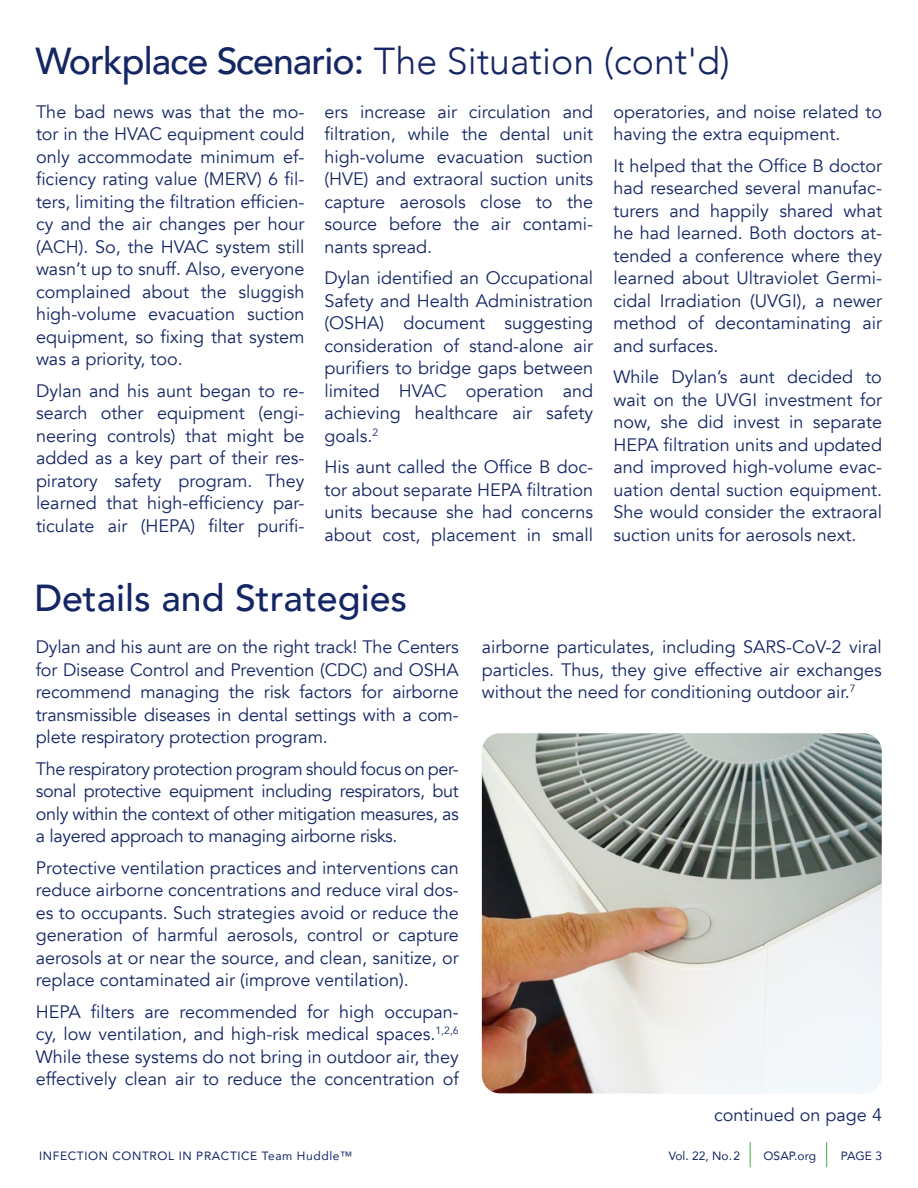
<style>
.page{position:relative;width:918px;height:1188px;background:#fff}
.page>*{position:absolute;margin:0;border:0;box-sizing:border-box;transform-origin:0 0}
.Header_26pt{font:300 37.5px "Avenir";color:#152664}
.Header_26pt-2{font:500 37.5px "Avenir";color:#152664}
.Body_Copy_Justified{font:18px/22.5px "Avenir";color:#152664;text-align:justify}
.t1{font:12px "Avenir";letter-spacing:.05em;color:#152664}
.s1{font-weight:500}
</style>
<div class="page">
<svg style="left:750px;top:1142px;width:1px;height:25px"></svg>
<svg style="left:826px;top:1142px;width:1px;height:25px"></svg>
<img style="left:482px;top:733px;width:400px;height:360px">
<p class="Header_26pt" style="left:36px;top:39px;width:696px"><span class="s1">Workplace Scenario:</span> The Situation (cont'd)</p>
<p class="Body_Copy_Justified" style="left:36px;top:101px;width:270px">The bad news was that the mo&shy;tor in the HVAC equipment could only accommodate minimum ef&shy;ficiency rating value (MERV) 6 fil&shy;ters, limiting the filtration efficien&shy;cy and the air changes per hour (ACH). So, the HVAC system still wasn’t up to snuff. Also, everyone complained about the sluggish high-volume evacuation suction equipment, so fixing that system was a priority, too.</p>
<p class="Body_Copy_Justified" style="left:36px;top:380px;width:270px">Dylan and his aunt began to re&shy;search other equipment (engi&shy;neering controls) that might be added as a key part of their res&shy;piratory safety program. They learned that high-efficiency par&shy;ticulate air (HEPA) filter purifi-</p>
<p class="Body_Copy_Justified" style="left:325px;top:101px;width:270px">ers increase air circulation and filtration, while the dental unit high-volume evacuation suction (HVE) and extraoral suction units capture aerosols close to the source before the air contami&shy;nants spread.</p>
<p class="Body_Copy_Justified" style="left:325px;top:267px;width:270px">Dylan identified an Occupational Safety and Health Administration (OSHA) document suggesting consideration of stand-alone air purifiers to bridge gaps between limited HVAC operation and achieving healthcare air safety goals.<sup>2</sup></p>
<p class="Body_Copy_Justified" style="left:325px;top:456px;width:270px">His aunt called the Office B doc&shy;tor about separate HEPA filtration units because she had concerns about cost, placement in small</p>
<p class="Body_Copy_Justified" style="left:614px;top:101px;width:270px">operatories, and noise related to having the extra equipment.</p>
<p class="Body_Copy_Justified" style="left:614px;top:155px;width:270px">It helped that the Office B doctor had researched several manufac&shy;turers and happily shared what he had learned. Both doctors at&shy;tended a conference where they learned about Ultraviolet Germi&shy;cidal Irradiation (UVGI), a newer method of decontaminating air and surfaces.</p>
<p class="Body_Copy_Justified" style="left:614px;top:366px;width:270px">While Dylan’s aunt decided to wait on the UVGI investment for now, she did invest in separate HEPA filtration units and updated and improved high-volume evac&shy;uation dental suction equipment.<br>She would consider the extraoral suction units for aerosols next.</p>
<p class="Header_26pt-2" style="left:34px;top:565px;width:374px">Details and Strategies</p>
<p class="Body_Copy_Justified" style="left:36px;top:636px;width:424px">Dylan and his aunt are on the right track! The Centers for Disease Control and Prevention (CDC) and OSHA recommend managing the risk factors for airborne transmissible diseases in dental settings with a com&shy;plete respiratory protection program.</p>
<p class="Body_Copy_Justified" style="left:36px;top:758px;width:424px">The respiratory protection program should focus on per&shy;sonal protective equipment including respirators, but only within the context of other mitigation measures, as a layered approach to managing airborne risks.</p>
<p class="Body_Copy_Justified" style="left:36px;top:857px;width:424px">Protective ventilation practices and interventions can reduce airborne concentrations and reduce viral dos&shy;es to occupants. Such strategies avoid or reduce the generation of harmful aerosols, control or capture aerosols at or near the source, and clean, sanitize, or replace contaminated air (improve ventilation).</p>
<p class="Body_Copy_Justified" style="left:36px;top:1001px;width:424px">HEPA filters are recommended for high occupan&shy;cy, low ventilation, and high-risk medical spaces.<sup>1,2,6<br></sup>While these systems do not bring in outdoor air, they effectively clean air to reduce the concentration of</p>
<p class="Body_Copy_Justified" style="left:482px;top:636px;width:401px">airborne particulates, including SARS-CoV-2 viral particles. Thus, they give effective air exchanges without the need for conditioning outdoor air.<sup>7</sup></p>
<p class="Body_Copy_Justified" style="left:714px;top:1104px;width:169px">continued on page 4</p>
<p class="t1" style="left:39px;top:1146px;width:314px">INFECTION CONTROL IN PRACTICE Team Huddle™</p>
<p class="t1" style="left:669px;top:1146px;width:73px">Vol. 22, No. 2</p>
<p class="t1" style="left:763px;top:1146px;width:54px">OSAP.org</p>
<p class="t1" style="left:841px;top:1146px;width:43px">PAGE 3</p>
</div>
